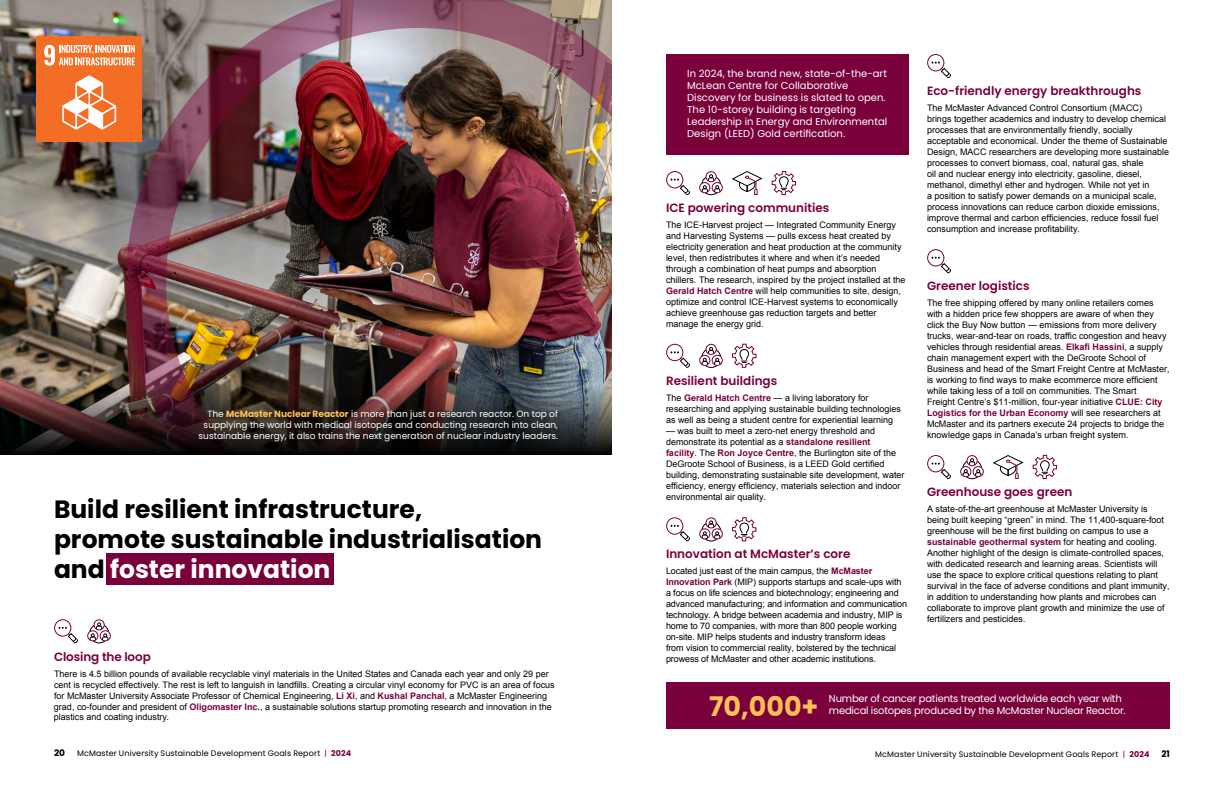
<style>
.page{position:relative;width:1224px;height:792px;background:#fff}
.page>*{position:absolute;margin:0;border:0;box-sizing:border-box;transform-origin:0 0}
.t1{font:700 27px "Poppins";color:#fdc057}
.t2{font:700 25px/30px "Poppins";color:#000}
.t3{font:600 12px "Poppins";color:#7a003c}
.t4{font:10px/12px "Poppins";color:#fff}
.t5{font:10px "Poppins";letter-spacing:-.02em;color:#fff}
.t6{font:9px/11px "Arial";color:#000}
.t7{font:9px/10.8px "Poppins";color:#fff;text-align:right}
.t8{font:700 9px "Poppins";color:#000}
.t9{font:8px "Poppins";letter-spacing:.015em;color:#000}
.s1{font-weight:700;color:#7a003c}
.s2{font-weight:700;color:#fdc057}
.s3{color:#fff}
.s4{color:#7a003c}
</style>
<div class="page">
<img style="left:0;top:0;width:126px;height:384px">
<img style="left:126px;top:0;width:486px;height:384px">
<img style="left:0;top:384px;width:612px;height:71px">
<div style="left:197px;top:408px;width:369px;height:41px;background:#000;opacity:.7"></div>
<div style="left:36px;top:36px;width:105px;height:106px;background:#f36e24"></div>
<svg style="left:44px;top:45px;width:91px;height:21px"></svg>
<svg style="left:62px;top:75px;width:54px;height:55px"></svg>
<div style="left:699px;top:355px;width:11px;height:11px;border:1px solid #7a003c;border-radius:50%"></div>
<svg style="left:701px;top:344px;width:22px;height:24px"></svg>
<svg style="left:732px;top:344px;width:24px;height:24px"></svg>
<svg style="left:666px;top:344px;width:24px;height:24px"></svg>
<div style="left:107px;top:553px;width:227px;height:32px;background:#7a003c"></div>
<div style="left:87px;top:630px;width:11px;height:11px;border:1px solid #7a003c;border-radius:50%"></div>
<svg style="left:89px;top:619px;width:22px;height:24px"></svg>
<svg style="left:54px;top:619px;width:24px;height:24px"></svg>
<div style="left:699px;top:182px;width:11px;height:11px;border:1px solid #7a003c;border-radius:50%"></div>
<svg style="left:701px;top:171px;width:22px;height:24px"></svg>
<svg style="left:772px;top:171px;width:24px;height:24px"></svg>
<svg style="left:732px;top:171px;width:31px;height:24px"></svg>
<svg style="left:666px;top:171px;width:24px;height:24px"></svg>
<svg style="left:927px;top:54px;width:24px;height:24px"></svg>
<svg style="left:927px;top:249px;width:24px;height:24px"></svg>
<div style="left:960px;top:466px;width:11px;height:11px;border:1px solid #7a003c;border-radius:50%"></div>
<svg style="left:962px;top:455px;width:22px;height:24px"></svg>
<svg style="left:1033px;top:455px;width:24px;height:24px"></svg>
<svg style="left:993px;top:455px;width:31px;height:24px"></svg>
<svg style="left:927px;top:455px;width:24px;height:24px"></svg>
<div style="left:699px;top:528px;width:11px;height:11px;border:1px solid #7a003c;border-radius:50%"></div>
<svg style="left:701px;top:517px;width:22px;height:24px"></svg>
<svg style="left:732px;top:517px;width:24px;height:24px"></svg>
<svg style="left:666px;top:517px;width:24px;height:24px"></svg>
<div style="left:666px;top:54px;width:243px;height:100px;background:#7a003c"></div>
<div style="left:666px;top:683px;width:504px;height:46px;background:#7a003c"></div>
<p class="t4" style="left:687px;top:67px;width:202px">In 2024, the brand new, state-of-the-art McLean Centre for Collaborative Discovery for business is slated to open.<br>The 10-storey building is targeting Leadership in Energy and Environmental Design (LEED) Gold certification.</p>
<h3 class="t3" style="left:927px;top:84px;width:216px">Eco-friendly energy breakthroughs</h3>
<p class="t6" style="left:927px;top:102px;width:244px">The McMaster Advanced Control Consortium (MACC)<br>brings together academics and industry to develop chemical processes that are environmentally friendly, socially acceptable and economical. Under the theme of Sustainable Design, MACC researchers are developing more sustainable processes to convert biomass, coal, natural gas, shale<br>oil and nuclear energy into electricity, gasoline, diesel, methanol, dimethyl ether and hydrogen. While not yet in<br>a position to satisfy power demands on a municipal scale, process innovations can reduce carbon dioxide emissions, improve thermal and carbon efficiencies, reduce fossil fuel consumption and increase profitability.</p>
<h3 class="t3" style="left:666px;top:201px;width:165px">ICE powering communities</h3>
<p class="t6" style="left:666px;top:219px;width:241px">The ICE-Harvest project — Integrated Community Energy and Harvesting Systems — pulls excess heat created by electricity generation and heat production at the community level, then redistributes it where and when it’s needed through a combination of heat pumps and absorption chillers. The research, inspired by the project installed at the <span class="s1">Gerald Hatch Centre</span> will help communities to site, design, optimize and control ICE-Harvest systems to economically achieve greenhouse gas reduction targets and better manage the energy grid.</p>
<h3 class="t3" style="left:927px;top:279px;width:104px">Greener logistics</h3>
<p class="t6" style="left:927px;top:297px;width:244px">The free shipping offered by many online retailers comes with a hidden price few shoppers are aware of when they click the Buy Now button — emissions from more delivery trucks, wear-and-tear on roads, traffic congestion and heavy vehicles through residential areas. <span class="s1">Elkafi Hassini</span>, a supply chain management expert with the DeGroote School of Business and head of the Smart Freight Centre at McMaster, is working to find ways to make ecommerce more efficient while taking less of a toll on communities. The Smart<br>Freight Centre’s $11-million, four-year initiative <span class="s1">CLUE: City Logistics for the Urban Economy</span> will see researchers at McMaster and its partners execute 24 projects to bridge the knowledge gaps in Canada’s urban freight system.</p>
<h3 class="t3" style="left:666px;top:374px;width:113px">Resilient buildings</h3>
<p class="t6" style="left:666px;top:392px;width:237px">The <span class="s1">Gerald Hatch Centre</span> — a living laboratory for researching and applying sustainable building technologies as well as being a student centre for experiential learning</p>
<p class="t6" style="left:666px;top:425px;width:240px">— was built to meet a zero-net energy threshold and demonstrate its potential as a <span class="s1">standalone resilient<br>facility</span>. The <span class="s1">Ron Joyce Centre</span>, the Burlington site of the DeGroote School of Business, is a LEED Gold certified building, demonstrating sustainable site development, water efficiency, energy efficiency, materials selection and indoor environmental air quality.</p>
<p class="t7" style="left:199px;top:408px;width:361px">The <span class="s2">McMaster Nuclear Reactor</span> is more than just a research reactor. On top of supplying the world with medical isotopes and conducting research into clean, sustainable energy, it also trains the next generation of nuclear industry leaders.</p>
<h3 class="t3" style="left:927px;top:485px;width:147px">Greenhouse goes green</h3>
<p class="t6" style="left:927px;top:503px;width:244px">A state-of-the-art greenhouse at McMaster University is being built keeping “green” in mind. The 11,400-square-foot greenhouse will be the first building on campus to use a <span class="s1">sustainable geothermal system</span> for heating and cooling.<br>Another highlight of the design is climate-controlled spaces, with dedicated research and learning areas. Scientists will use the space to explore critical questions relating to plant survival in the face of adverse conditions and plant immunity, in addition to understanding how plants and microbes can collaborate to improve plant growth and minimize the use of fertilizers and pesticides.</p>
<h2 class="t2" style="left:54px;top:494px;width:490px">Build resilient infrastructure,<br>promote sustainable industrialisation and <span class="s3">foster innovation</span></h2>
<h3 class="t3" style="left:666px;top:547px;width:186px">Innovation at McMaster’s core</h3>
<p class="t6" style="left:666px;top:565px;width:243px">Located just east of the main campus, the <span class="s1">McMaster Innovation Park</span> (MIP) supports startups and scale-ups with a focus on life sciences and biotechnology; engineering and advanced manufacturing; and information and communication technology. A bridge between academia and industry, MIP is home to 70 companies, with more than 800 people working on-site. MIP helps students and industry transform ideas<br>from vision to commercial reality, bolstered by the technical</p>
<h3 class="t3" style="left:54px;top:650px;width:98px">Closing the loop</h3>
<p class="t6" style="left:666px;top:653px;width:211px">prowess of McMaster and other academic institutions.</p>
<p class="t6" style="left:54px;top:668px;width:502px">There is 4.5 billion pounds of available recyclable vinyl materials in the United States and Canada each year and only 29 per cent is recycled effectively. The rest is left to languish in landfills. Creating a circular vinyl economy for PVC is an area of focus for McMaster University Associate Professor of Chemical Engineering, <span class="s1">Li Xi</span>, and <span class="s1">Kushal Panchal</span>, a McMaster Engineering grad, co-founder and president of <span class="s1">Oligomaster Inc.</span>, a sustainable solutions startup promoting research and innovation in the plastics and coating industry.</p>
<p class="t5" style="left:829px;top:693px;width:294px">Number of cancer patients treated worldwide each year with</p>
<h1 class="t1" style="left:709px;top:690px;width:111px">70,000+</h1>
<p class="t5" style="left:829px;top:705px;width:298px">medical isotopes produced by the McMaster Nuclear Reactor.</p>
<p class="t8" style="left:54px;top:748px;width:13px">20</p>
<p class="t9" style="left:77px;top:749px;width:276px">McMaster University Sustainable Development Goals Report <span class="s4">|</span> <span class="s1">2024</span></p>
<p class="t9" style="left:875px;top:749px;width:276px">McMaster University Sustainable Development Goals Report <span class="s4">|</span> <span class="s1">2024</span></p>
<p class="t8" style="left:1161px;top:748px;width:10px">21</p>
</div>
